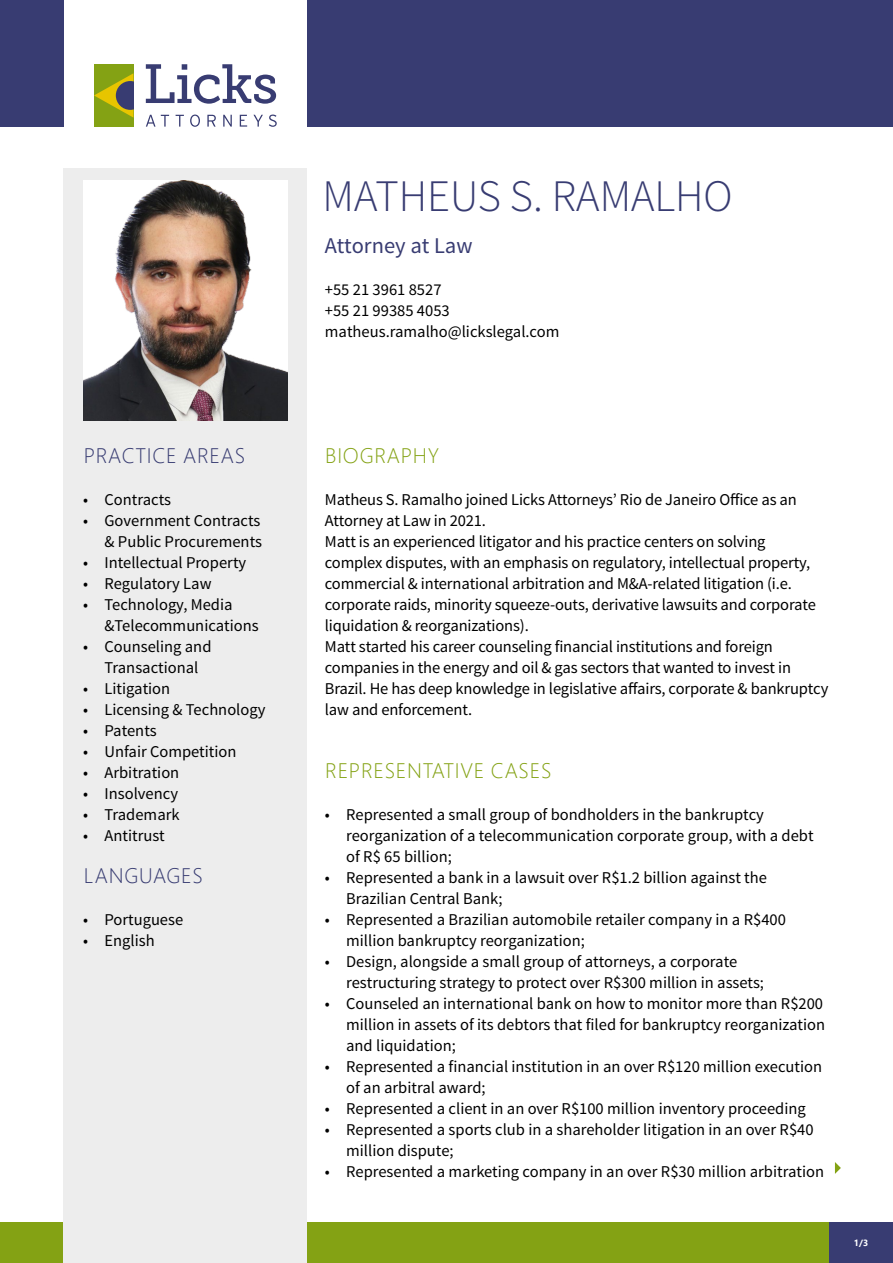
<style>
.page{position:relative;width:893px;height:1263px;background:#fff}
.page>*{position:absolute;margin:0;border:0;box-sizing:border-box;transform-origin:0 0}
.t1{font:300 45px "Source Sans Pro";color:#383c72}
.t2{font:22.5px "Source Sans Pro";color:#383c72}
.t3{font:300 21px "Segoe UI";letter-spacing:.035em;color:#84a214}
.t4{font:300 21px "Segoe UI";letter-spacing:.035em;color:#383c72}
.t5{font:16.5px/21px "Source Sans Pro";color:#000}
.t6{font:700 9px "Segoe UI";color:#fff}
</style>
<div class="page">
<div style="left:0;top:1222px;width:893px;height:41px;background:#84a214"></div>
<div style="left:829px;top:1222px;width:64px;height:41px;background:#383c72"></div>
<div style="left:0;top:0;width:64px;height:127px;background:#383c72"></div>
<div style="left:307px;top:0;width:586px;height:127px;background:#383c72"></div>
<svg style="left:146px;top:115px;width:23px;height:12px"></svg>
<svg style="left:176px;top:115px;width:8px;height:12px"></svg>
<svg style="left:190px;top:115px;width:10px;height:12px"></svg>
<svg style="left:207px;top:115px;width:9px;height:12px"></svg>
<svg style="left:223px;top:115px;width:9px;height:12px"></svg>
<svg style="left:240px;top:115px;width:7px;height:12px"></svg>
<svg style="left:253px;top:115px;width:10px;height:12px"></svg>
<svg style="left:269px;top:115px;width:8px;height:12px"></svg>
<svg style="left:146px;top:64px;width:130px;height:40px"></svg>
<div style="left:94px;top:64px;width:39px;height:63px;background:#84a214"></div>
<svg style="left:94px;top:73px;width:39px;height:45px"></svg>
<div style="left:64px;top:169px;width:243px;height:1094px;background:#ededed"></div>
<img style="left:83px;top:181px;width:204px;height:240px">
<svg style="left:835px;top:1162px;width:6px;height:12px"></svg>
<p class="t4" style="left:84px;top:436px;width:163px">PRACTICE AREAS</p>
<p class="t5" style="left:83px;top:489px;width:89px">• Contracts</p>
<p class="t5" style="left:83px;top:510px;width:180px;text-align:right">• Government Contracts &amp; Public Procurements</p>
<p class="t5" style="left:83px;top:552px;width:164px">• Intellectual Property</p>
<p class="t5" style="left:83px;top:573px;width:130px">• Regulatory Law</p>
<p class="t5" style="left:105px;top:594px;width:156px;text-indent:-21px">• Technology, Media &amp;Telecommunications</p>
<p class="t5" style="left:83px;top:636px;width:130px;text-align:center">• Counseling and<br>Transactional</p>
<p class="t5" style="left:83px;top:678px;width:88px">• Litigation</p>
<p class="t5" style="left:83px;top:699px;width:184px">• Licensing &amp; Technology</p>
<p class="t5" style="left:83px;top:720px;width:75px">• Patents</p>
<p class="t5" style="left:83px;top:741px;width:155px">• Unfair Competition</p>
<p class="t5" style="left:83px;top:762px;width:98px">• Arbitration</p>
<p class="t5" style="left:83px;top:783px;width:96px">• Insolvency</p>
<p class="t5" style="left:83px;top:804px;width:98px">• Trademark</p>
<p class="t5" style="left:83px;top:825px;width:83px">• Antitrust</p>
<p class="t4" style="left:84px;top:856px;width:121px">LANGUAGES</p>
<p class="t5" style="left:83px;top:909px;width:101px">• Portuguese</p>
<p class="t5" style="left:83px;top:930px;width:73px">• English</p>
<h1 class="t1" style="left:323px;top:169px;width:412px">MATHEUS S. RAMALHO</h1>
<h2 class="t2" style="left:325px;top:231px;width:149px">Attorney at Law</h2>
<p class="t5" style="left:325px;top:279px;width:236px">+55 21 3961 8527<br>+55 21 99385 4053 matheus.ramalho@lickslegal.com</p>
<p class="t3" style="left:325px;top:436px;width:115px">BIOGRAPHY</p>
<p class="t5" style="left:325px;top:489px;width:505px">Matheus S. Ramalho joined Licks Attorneys’ Rio de Janeiro Office as an Attorney at Law in 2021.<br>Matt is an experienced litigator and his practice centers on solving<br>complex disputes, with an emphasis on regulatory, intellectual property, commercial &amp; international arbitration and M&amp;A-related litigation (i.e. corporate raids, minority squeeze-outs, derivative lawsuits and corporate liquidation &amp; reorganizations).<br>Matt started his career counseling financial institutions and foreign companies in the energy and oil &amp; gas sectors that wanted to invest in Brazil. He has deep knowledge in legislative affairs, corporate &amp; bankruptcy law and enforcement.</p>
<p class="t3" style="left:325px;top:751px;width:228px">REPRESENTATIVE CASES</p>
<p class="t5" style="left:346px;top:804px;width:469px;text-indent:-21px">• Represented a small group of bondholders in the bankruptcy reorganization of a telecommunication corporate group, with a debt of R$ 65 billion;</p>
<p class="t5" style="left:346px;top:867px;width:422px;text-indent:-21px">• Represented a bank in a lawsuit over R$1.2 billion against the<br>Brazilian Central Bank;</p>
<p class="t5" style="left:346px;top:909px;width:441px;text-indent:-21px">• Represented a Brazilian automobile retailer company in a R$400 million bankruptcy reorganization;</p>
<p class="t5" style="left:346px;top:951px;width:419px;text-indent:-21px">• Design, alongside a small group of attorneys, a corporate restructuring strategy to protect over R$300 million in assets;</p>
<p class="t5" style="left:346px;top:993px;width:480px;text-indent:-21px">• Counseled an international bank on how to monitor more than R$200 million in assets of its debtors that filed for bankruptcy reorganization and liquidation;</p>
<p class="t5" style="left:346px;top:1056px;width:477px;text-indent:-21px">• Represented a financial institution in an over R$120 million execution of an arbitral award;</p>
<p class="t5" style="left:325px;top:1098px;width:482px">• Represented a client in an over R$100 million inventory proceeding</p>
<p class="t5" style="left:346px;top:1119px;width:469px;text-indent:-21px">• Represented a sports club in a shareholder litigation in an over R$40 million dispute;</p>
<p class="t5" style="left:325px;top:1161px;width:501px">• Represented a marketing company in an over R$30 million arbitration</p>
<p class="t6" style="left:854px;top:1234px;width:16px">1/3</p>
</div>
